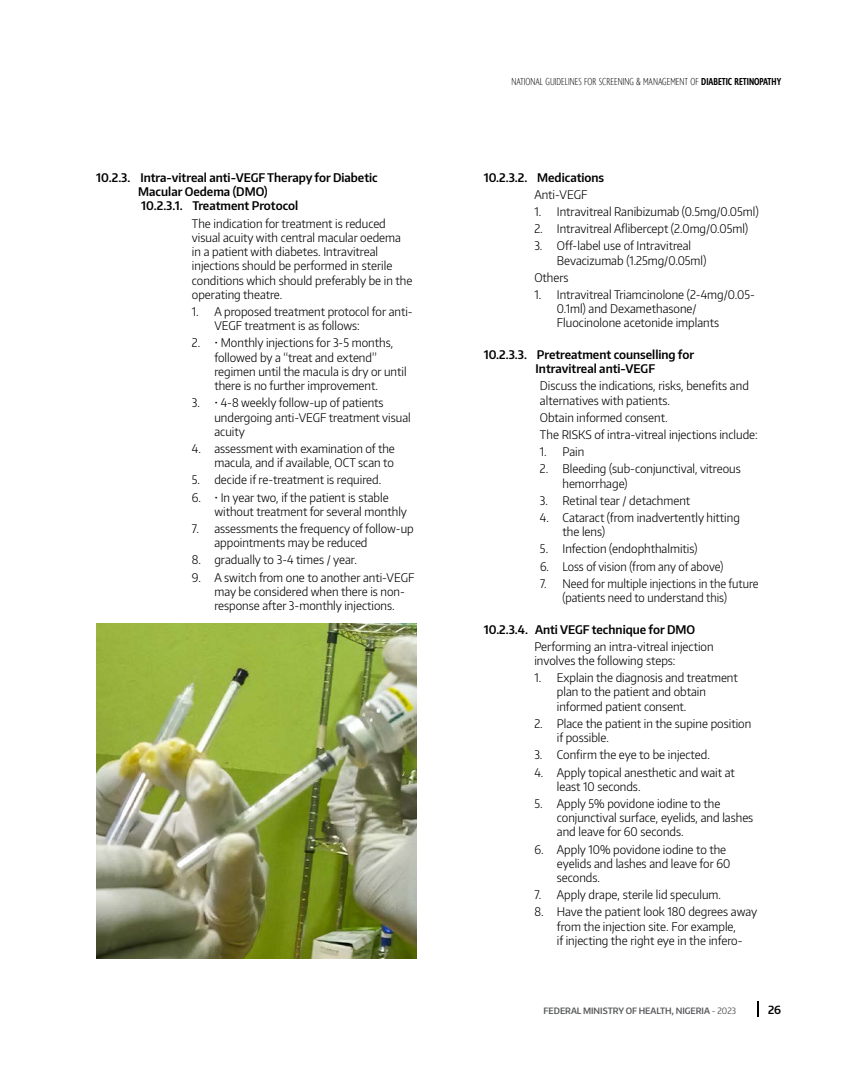
<style>
.page{position:relative;width:855px;height:1080px;background:#fff}
.page>*{position:absolute;margin:0;border:0;box-sizing:border-box;transform-origin:0 0}
.t1{font:300 11.88px/14.2px "Encode Sans Narrow";color:#000}
.t2{font:600 11.88px/14.4px "Encode Sans Narrow";color:#000}
.t3{font:600 11.25px "Encode Sans Narrow";color:#000}
.t4{font:300 expanded 10px "Astoria Sans";color:#000}
.t5{font:600 8.75px "Encode Sans Narrow";color:#58595b}
.s1{font-weight:500;font-stretch:condensed}
.s2{font-weight:400}
</style>
<div class="page">
<svg style="left:757px;top:1001px;width:2px;height:16px"></svg>
<img style="left:96px;top:624px;width:320px;height:334px">
<p class="t2" style="left:138px;top:170px;width:241px;text-indent:-42px">10.2.3. Intra-vitreal anti-VEGF Therapy for Diabetic<br>Macular Oedema (DMO)<br>10.2.3.1. Treatment Protocol</p>
<p class="t1" style="left:192px;top:216px;width:222px">The indication for treatment is reduced visual acuity with central macular oedema in a patient with diabetes. Intravitreal injections should be performed in sterile conditions which should preferably be in the operating theatre.</p>
<p class="t1" style="left:214px;top:304px;width:200px;text-indent:-23px">1. A proposed treatment protocol for anti-<br>VEGF treatment is as follows:</p>
<p class="t1" style="left:214px;top:335px;width:194px;text-indent:-23px">2. • Monthly injections for 3-5 months, followed by a “treat and extend” regimen until the macula is dry or until there is no further improvement.</p>
<p class="t1" style="left:214px;top:395px;width:198px;text-indent:-23px">3. • 4-8 weekly follow-up of patients undergoing anti-VEGF treatment visual acuity</p>
<p class="t1" style="left:192px;top:441px;width:204px;text-align:right">4. assessment with examination of the macula, and if available, OCT scan to</p>
<p class="t1" style="left:192px;top:472px;width:191px">5. decide if re-treatment is required.</p>
<p class="t1" style="left:214px;top:490px;width:194px;text-indent:-23px">6. • In year two, if the patient is stable without treatment for several monthly</p>
<p class="t1" style="left:214px;top:521px;width:201px;text-indent:-23px">7. assessments the frequency of follow-up appointments may be reduced</p>
<p class="t1" style="left:192px;top:552px;width:167px">8. gradually to 3-4 times / year.</p>
<p class="t1" style="left:214px;top:570px;width:202px;text-indent:-23px">9. A switch from one to another anti-VEGF may be considered when there is non&shy;response after 3-monthly injections.</p>
<p class="t4" style="left:511px;top:76px;width:271px">NATIONAL GUIDELINES FOR SCREENING &amp; MANAGEMENT OF <span class="s1">DIABETIC RETINOPATHY</span></p>
<p class="t2" style="left:484px;top:170px;width:122px">10.2.3.2. Medications</p>
<p class="t1" style="left:534px;top:187px;width:55px">Anti-VEGF</p>
<p class="t1" style="left:534px;top:204px;width:226px">1. Intravitreal Ranibizumab (0.5mg/0.05ml)</p>
<p class="t1" style="left:534px;top:221px;width:215px">2. Intravitreal Aflibercept (2.0mg/0.05ml)</p>
<p class="t1" style="left:557px;top:238px;width:151px;text-indent:-23px">3. Off-label use of Intravitreal<br>Bevacizumab (1.25mg/0.05ml)</p>
<p class="t1" style="left:534px;top:270px;width:36px">Others</p>
<p class="t1" style="left:557px;top:287px;width:199px;text-indent:-23px">1. Intravitreal Triamcinolone (2-4mg/0.05-<br>0.1ml) and Dexamethasone/<br>Fluocinolone acetonide implants</p>
<p class="t2" style="left:536px;top:347px;width:160px;text-indent:-52px">10.2.3.3. Pretreatment counselling for<br>Intravitreal anti-VEGF</p>
<p class="t1" style="left:540px;top:379px;width:210px">Discuss the indications, risks, benefits and alternatives with patients.</p>
<p class="t1" style="left:540px;top:409px;width:219px;line-height:17.1px">Obtain informed consent.<br>The RISKS of intra-vitreal injections include:</p>
<p class="t1" style="left:540px;top:444px;width:46px">1. Pain</p>
<p class="t1" style="left:563px;top:461px;width:180px;text-indent:-23px">2. Bleeding (sub-conjunctival, vitreous hemorrhage)</p>
<p class="t1" style="left:540px;top:493px;width:152px">3. Retinal tear / detachment</p>
<p class="t1" style="left:563px;top:510px;width:179px;text-indent:-23px">4. Cataract (from inadvertently hitting the lens)</p>
<p class="t1" style="left:540px;top:542px;width:159px">5. Infection (endophthalmitis)</p>
<p class="t1" style="left:540px;top:559px;width:185px">6. Loss of vision (from any of above)</p>
<p class="t1" style="left:562px;top:576px;width:198px;text-indent:-22px">7. Need for multiple injections in the future (patients need to understand this)</p>
<p class="t2" style="left:484px;top:622px;width:213px">10.2.3.4. Anti VEGF technique for DMO</p>
<p class="t1" style="left:534px;top:639px;width:181px">Performing an intra-vitreal injection involves the following steps:</p>
<p class="t1" style="left:557px;top:670px;width:182px;text-indent:-23px">1. Explain the diagnosis and treatment plan to the patient and obtain informed patient consent.</p>
<p class="t1" style="left:557px;top:716px;width:196px;text-indent:-23px">2. Place the patient in the supine position if possible.</p>
<p class="t1" style="left:534px;top:747px;width:177px">3. Confirm the eye to be injected.</p>
<p class="t1" style="left:557px;top:765px;width:179px;text-indent:-23px">4. Apply topical anesthetic and wait at least 10 seconds.</p>
<p class="t1" style="left:557px;top:796px;width:198px;text-indent:-23px">5. Apply 5% povidone iodine to the conjunctival surface, eyelids, and lashes and leave for 60 seconds.</p>
<p class="t1" style="left:557px;top:842px;width:175px;text-indent:-23px">6. Apply 10% povidone iodine to the eyelids and lashes and leave for 60 seconds.</p>
<p class="t1" style="left:534px;top:887px;width:188px">7. Apply drape, sterile lid speculum.</p>
<p class="t1" style="left:557px;top:905px;width:202px;text-indent:-23px">8. Have the patient look 180 degrees away from the injection site. For example,<br>if injecting the right eye in the infero-</p>
<p class="t5" style="left:544px;top:1005px;width:194px">FEDERAL MINISTRY OF HEALTH, NIGERIA <span class="s2">- 2023</span></p>
<p class="t3" style="left:768px;top:1002px;width:15px">26</p>
</div>
